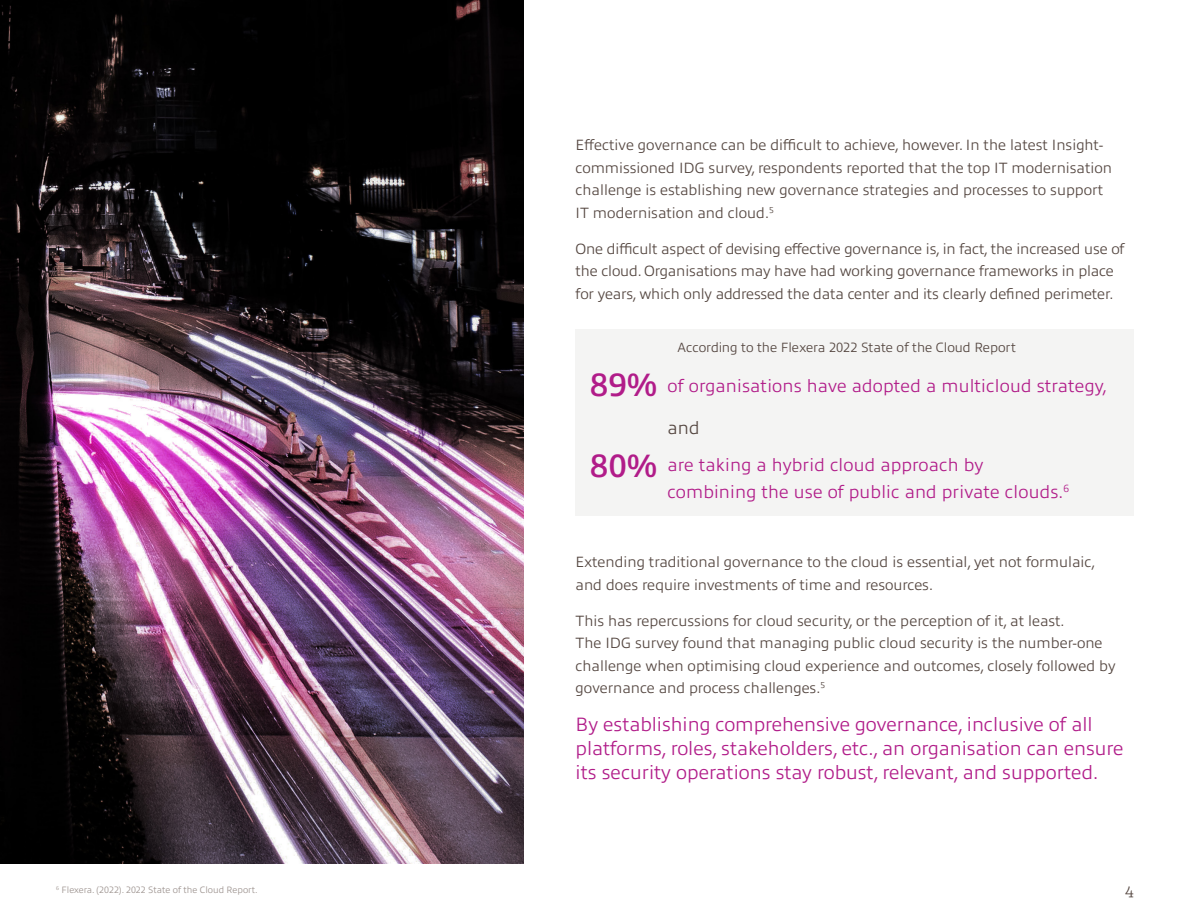
<style>
.page{position:relative;width:1188px;height:918px;background:#fff}
.page>*{position:absolute;margin:0;border:0;box-sizing:border-box;transform-origin:0 0}
.Body{font:600 32.55px "Allumi Pro";color:#b11c89}
.t1{font:300 19.5px/24px "Allumi Pro";color:#b11c89}
.Body-2{font:300 18px/27px "Allumi Pro";letter-spacing:.01em;color:#b11c89}
.Body-3{font:300 18px "Allumi Pro";color:#544640}
.t2{font:18px "Klinic Slab";color:#544640}
.Body-4{font:300 15px/22.5px "Allumi Pro";color:#544640}
.Body-5{font:300 13.5px "Allumi Pro";letter-spacing:-.005em;color:#544640}
.IDG_source{font:300 9.3px "Allumi Pro";color:#9c928e}
</style>
<div class="page">
<div style="left:576px;top:329px;width:558px;height:187px;background:#f4f4f3"></div>
<img style="left:0;top:0;width:524px;height:864px">
<p class="IDG_source" style="left:56px;top:884px;width:203px"><sup>6</sup> Flexera. (2022). 2022 State of the Cloud Report.</p>
<p class="Body-4" style="left:576px;top:133px;width:538px">Effective governance can be difficult to achieve, however. In the latest Insight&shy;commissioned IDG survey, respondents reported that the top IT modernisation challenge is establishing new governance strategies and processes to support IT modernisation and cloud.<sup>5</sup></p>
<p class="Body-4" style="left:576px;top:236px;width:550px">One difficult aspect of devising effective governance is, in fact, the increased use of the cloud. Organisations may have had working governance frameworks in place for years, which only addressed the data center and its clearly defined perimeter.</p>
<p class="Body" style="left:590px;top:361px;width:68px">89%</p>
<p class="Body" style="left:590px;top:442px;width:68px">80%</p>
<p class="Body-5" style="left:678px;top:338px;width:340px">According to the Flexera 2022 State of the Cloud Report</p>
<p class="Body-2" style="left:668px;top:371px;width:441px">of organisations have adopted a multicloud strategy,</p>
<p class="Body-3" style="left:668px;top:414px;width:34px">and</p>
<p class="Body-2" style="left:668px;top:450px;width:403px">are taking a hybrid cloud approach by combining the use of public and private clouds.<sup>6</sup></p>
<p class="Body-4" style="left:576px;top:550px;width:521px">Extending traditional governance to the cloud is essential, yet not formulaic, and does require investments of time and resources.</p>
<p class="Body-4" style="left:576px;top:608px;width:541px">This has repercussions for cloud security, or the perception of it, at least.<br>The IDG survey found that managing public cloud security is the number-one challenge when optimising cloud experience and outcomes, closely followed by governance and process challenges.<sup>5</sup></p>
<h2 class="t1" style="left:576px;top:710px;width:549px">By establishing comprehensive governance, inclusive of all platforms, roles, stakeholders, etc., an organisation can ensure its security operations stay robust, relevant, and supported.</h2>
<p class="t2" style="left:1125px;top:878px;width:10px">4</p>
</div>
